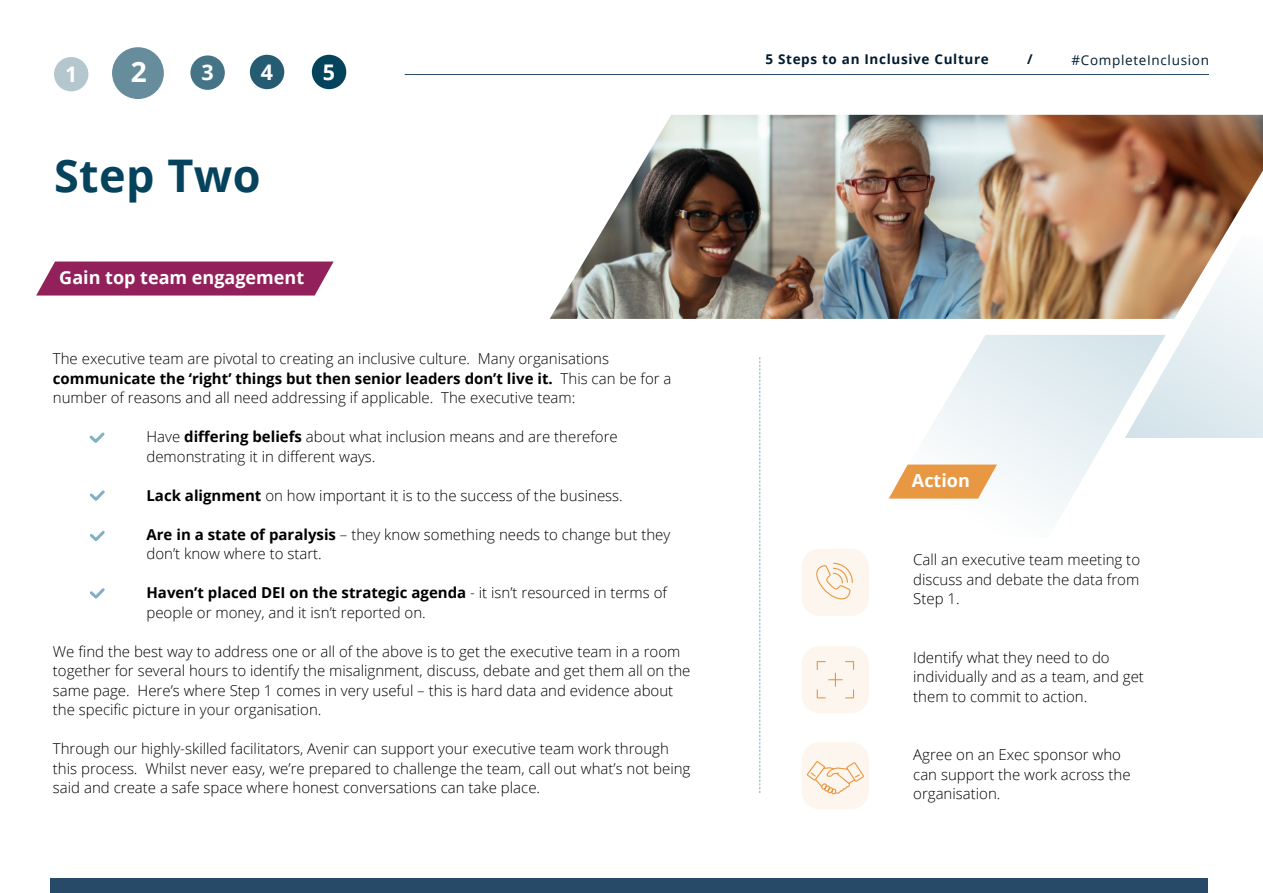
<style>
.page{position:relative;width:1263px;height:893px;background:#fff}
.page>*{position:absolute;margin:0;border:0;box-sizing:border-box;transform-origin:0 0}
.t1{font:700 45px "Open Sans";letter-spacing:.01em;color:#05435d}
.t2{font:700 28.05px "Open Sans";color:#fff}
.t3{font:700 21.45px "Open Sans";color:#fff}
.t4{font:700 18px "Open Sans";color:#fff}
.t5{font:300 15px/19.5px "Open Sans";color:#000}
.t6{font:700 13.5px "Open Sans";letter-spacing:.05em;color:#011c2f}
.t7{font:13.5px "Open Sans";letter-spacing:.05em;color:#011c2f}
.s1{font-weight:700}
</style>
<div class="page">
<svg style="left:907px;top:335px;width:218px;height:175px"></svg>
<svg style="left:36px;top:261px;width:298px;height:35px;background:#9b3569"></svg>
<svg style="left:889px;top:465px;width:108px;height:34px"></svg>
<svg style="left:759px;top:357px;width:1px;height:436px"></svg>
<svg style="left:1125px;top:319px;width:138px;height:119px"></svg>
<div style="left:50px;top:878px;width:1157px;height:15px;background:#274a69"></div>
<svg style="left:90px;top:588px;width:15px;height:11px"></svg>
<svg style="left:89px;top:530px;width:16px;height:11px"></svg>
<svg style="left:90px;top:490px;width:15px;height:11px"></svg>
<svg style="left:89px;top:432px;width:16px;height:11px"></svg>
<img style="left:550px;top:115px;width:713px;height:204px">
<div style="left:801px;top:549px;width:68px;height:67px;background:#fdf6ee;border-radius:18px"></div>
<div style="left:801px;top:646px;width:68px;height:67px;background:#fdf6ee;border-radius:18px"></div>
<div style="left:801px;top:742px;width:68px;height:67px;background:#fdf6ee;border-radius:18px"></div>
<svg style="left:807px;top:761px;width:57px;height:34px"></svg>
<svg style="left:816px;top:562px;width:37px;height:38px"></svg>
<svg style="left:816px;top:661px;width:39px;height:38px"></svg>
<hr style="left:405px;top:74px;width:804px;height:1px;background:#274a69">
<div style="left:112px;top:47px;width:52px;height:52px;background:#678c9c;border-radius:50%"></div>
<svg style="left:190px;top:55px;width:35px;height:35px"></svg>
<div style="left:250px;top:55px;width:34px;height:34px;background:#265c72;border-radius:50%"></div>
<div style="left:312px;top:55px;width:34px;height:34px;background:#05435d;border-radius:50%"></div>
<div style="left:54px;top:57px;width:34px;height:34px;background:#b4c6ce;border-radius:50%"></div>
<h3 class="t3" style="left:65px;top:59px;width:14px">1</h3>
<h2 class="t2" style="left:131px;top:52px;width:18px">2</h2>
<h3 class="t3" style="left:201px;top:57px;width:14px">3</h3>
<h3 class="t3" style="left:261px;top:57px;width:14px">4</h3>
<h3 class="t3" style="left:323px;top:57px;width:14px">5</h3>
<h1 class="t1" style="left:54px;top:144px;width:208px">Step Two</h1>
<p class="t4" style="left:59px;top:265px;width:246px">Gain top team engagement</p>
<p class="t5" style="left:53px;top:349px;width:620px">The executive team are pivotal to creating an inclusive culture. Many organisations <span class="s1">communicate the ‘right’ things but then senior leaders don’t live it.</span> This can be for a number of reasons and all need addressing if applicable. The executive team:</p>
<p class="t5" style="left:146px;top:427px;width:473px">Have <span class="s1">differing beliefs</span> about what inclusion means and are therefore demonstrating it in different ways.</p>
<p class="t5" style="left:146px;top:485px;width:478px"><span class="s1">Lack alignment</span> on how important it is to the success of the business.</p>
<p class="t5" style="left:146px;top:524px;width:525px"><span class="s1">Are in a state of paralysis</span> – they know something needs to change but they don’t know where to start.</p>
<p class="t5" style="left:146px;top:583px;width:522px"><span class="s1">Haven’t placed DEI on the strategic agenda</span> - it isn’t resourced in terms of people or money, and it isn’t reported on.</p>
<p class="t5" style="left:53px;top:641px;width:639px">We find the best way to address one or all of the above is to get the executive team in a room together for several hours to identify the misalignment, discuss, debate and get them all on the same page. Here’s where Step 1 comes in very useful – this is hard data and evidence about the specific picture in your organisation.</p>
<p class="t5" style="left:53px;top:739px;width:639px">Through our highly-skilled facilitators, Avenir can support your executive team work through this process. Whilst never easy, we’re prepared to challenge the team, call out what’s not being said and create a safe space where honest conversations can take place.</p>
<p class="t6" style="left:765px;top:50px;width:225px">5 Steps to an Inclusive Culture</p>
<p class="t6" style="left:1027px;top:50px;width:7px">/</p>
<p class="t7" style="left:1071px;top:51px;width:139px">#CompleteInclusion</p>
<p class="t4" style="left:912px;top:468px;width:59px">Action</p>
<p class="t5" style="left:913px;top:550px;width:228px;text-align:justify">Call an executive team meeting to discuss and debate the data from Step 1.</p>
<p class="t5" style="left:913px;top:647px;width:232px">Identify what they need to do individually and as a team, and get them to commit to action.</p>
<p class="t5" style="left:913px;top:745px;width:219px">Agree on an Exec sponsor who can support the work across the organisation.</p>
</div>
